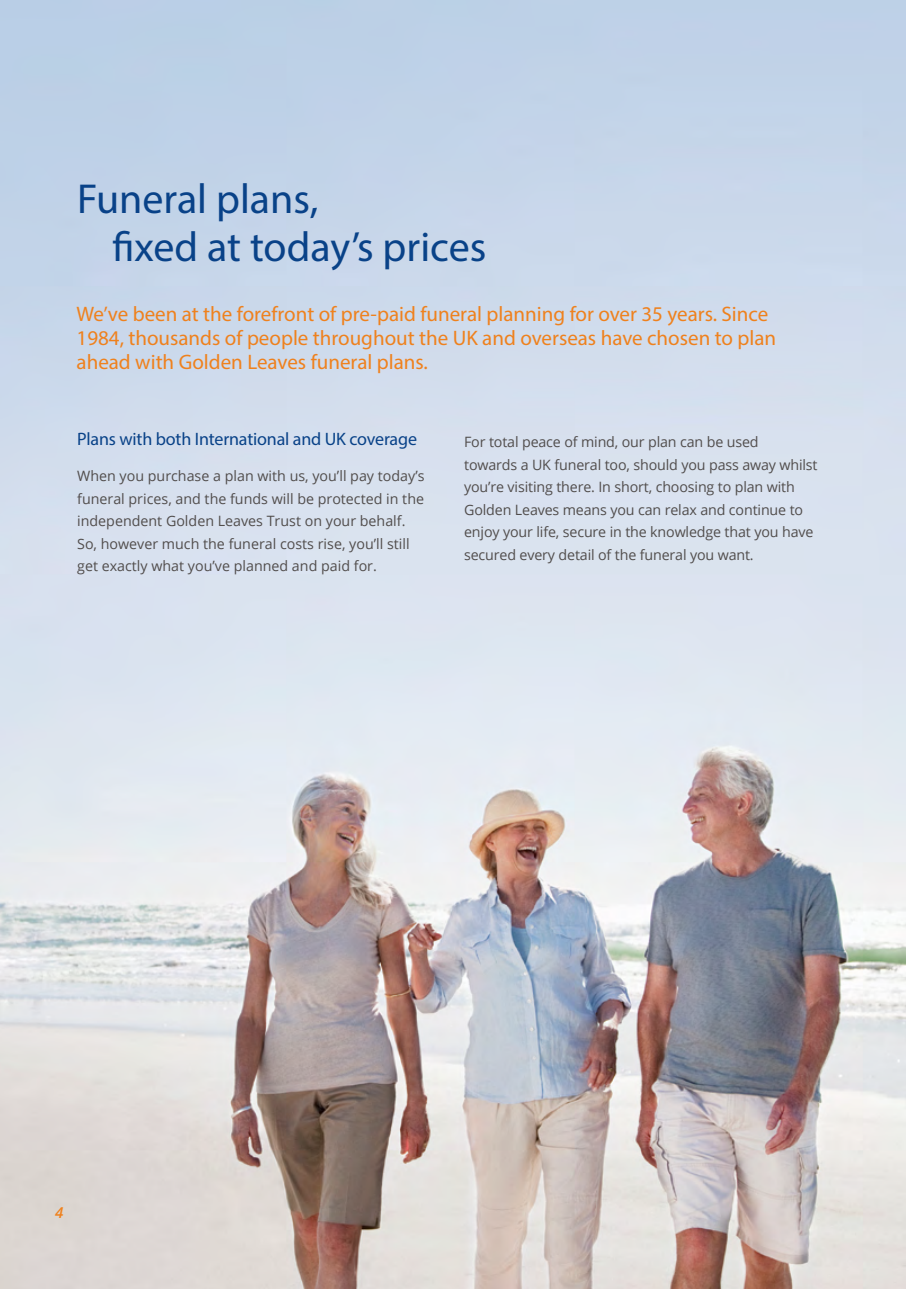
<style>
.page{position:relative;width:906px;height:1289px;background:#fff}
.page>*{position:absolute;margin:0;border:0;box-sizing:border-box;transform-origin:0 0}
.t1{font:42px/48px "Myriad Pro";color:#094288}
.t2{font:21px/24px "Myriad Pro";color:#ef811d}
.t3{font:18px "Myriad Pro";letter-spacing:-.01em;color:#094288}
.t4{font:italic 600 15px "Open Sans";color:#ef811d}
.t5{font:14.25px/22.5px "Open Sans";letter-spacing:-.01em;color:#514d4c}
</style>
<div class="page">
<img style="left:0;top:0;width:906px;height:1288px">
<h1 class="t1" style="left:113px;top:175px;width:375px;text-indent:-36px">Funeral plans,<br>fixed at today’s prices</h1>
<h2 class="t2" style="left:77px;top:301px;width:701px">We’ve been at the forefront of pre-paid funeral planning for over 35 years. Since<br>1984, thousands of people throughout the UK and overseas have chosen to plan ahead with Golden Leaves funeral plans.</h2>
<p class="t3" style="left:77px;top:428px;width:341px">Plans with both International and UK coverage</p>
<p class="t5" style="left:77px;top:464px;width:349px">When you purchase a plan with us, you’ll pay today’s funeral prices, and the funds will be protected in the independent Golden Leaves Trust on your behalf.<br>So, however much the funeral costs rise, you’ll still get exactly what you’ve planned and paid for.</p>
<p class="t5" style="left:464px;top:430px;width:355px">For total peace of mind, our plan can be used<br>towards a UK funeral too, should you pass away whilst you’re visiting there. In short, choosing to plan with Golden Leaves means you can relax and continue to enjoy your life, secure in the knowledge that you have secured every detail of the funeral you want.</p>
<p class="t4" style="left:55px;top:1202px;width:10px">4</p>
</div>
